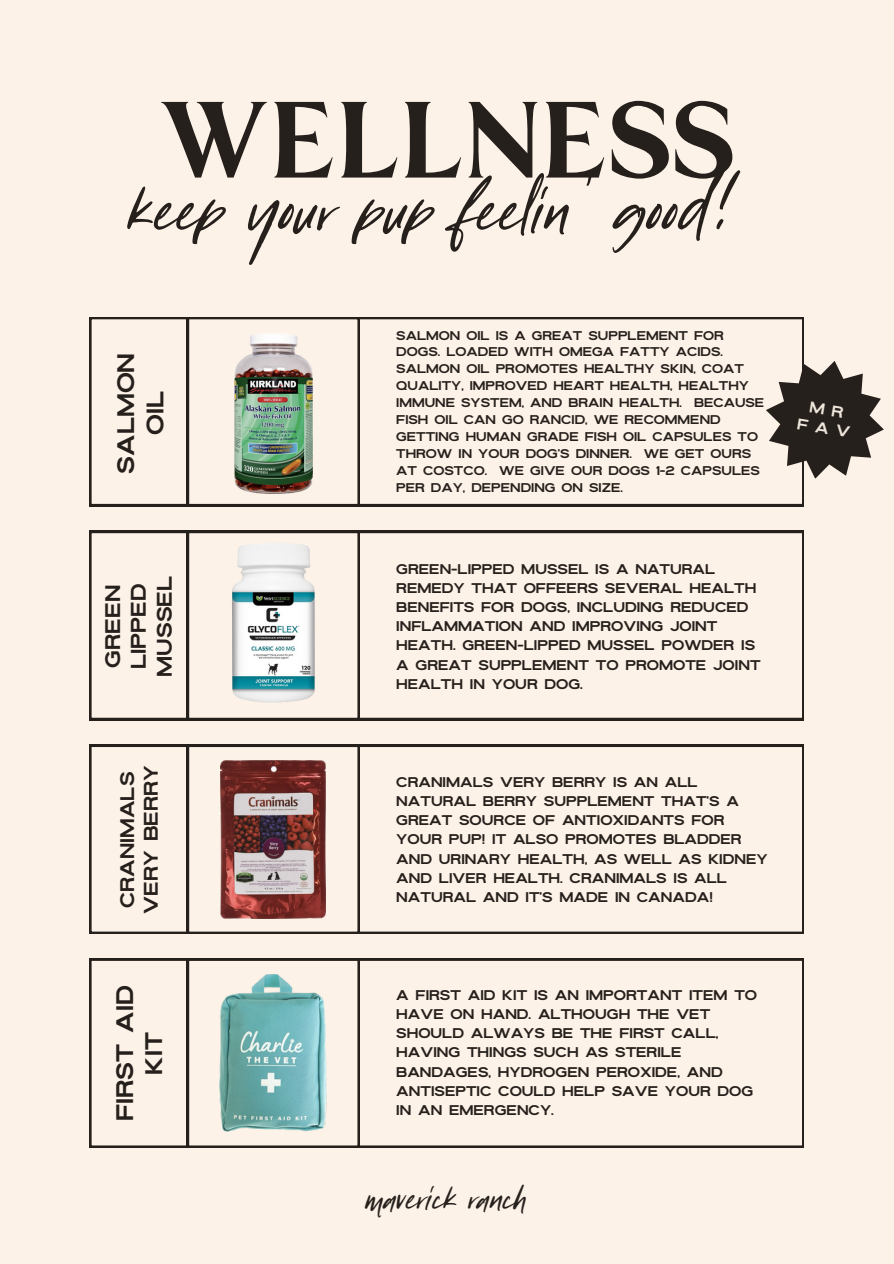
<style>
.page{position:relative;width:894px;height:1264px;background:#fff}
.page>*{position:absolute;margin:0;border:0;box-sizing:border-box;transform-origin:0 0}
.t1{font:108px "Palmer";color:#26201c}
.t2{font:88.5px "Tangerine Skies Script";color:#26201c}
.t3{font:45px "Tangerine Skies Script";color:#26201c}
.t4{font:25.5px/29.2px "Tangerine Skies Sans";color:#26201c;text-align:center}
.t5{font:22.5px/26px "Tangerine Skies Sans";color:#26201c;text-align:center}
.t6{font:21px/23.7px "Tangerine Skies Sans";color:#26201c;text-align:center}
.t7{font:16.5px/18px "Tangerine Skies Sans";color:#eee6db;text-align:center}
.t8{font:15px/19.2px "Tangerine Skies Sans";color:#26201c}
.t9{font:13.5px/16.8px "Tangerine Skies Sans";color:#26201c}
</style>
<div class="page">
<div style="left:0;top:0;width:893px;height:1263px;background:#fdf2e8"></div>
<svg style="left:359px;top:317px;width:444px;height:189px"></svg>
<svg style="left:89px;top:317px;width:270px;height:189px"></svg>
<svg style="left:359px;top:531px;width:444px;height:189px"></svg>
<svg style="left:89px;top:531px;width:270px;height:189px"></svg>
<svg style="left:359px;top:744px;width:444px;height:189px"></svg>
<svg style="left:89px;top:744px;width:270px;height:189px"></svg>
<svg style="left:359px;top:958px;width:444px;height:189px"></svg>
<svg style="left:89px;top:958px;width:270px;height:189px"></svg>
<svg style="left:765px;top:361px;width:118px;height:118px"></svg>
<img style="left:234px;top:332px;width:78px;height:161px">
<img style="left:228px;top:542px;width:91px;height:166px">
<img style="left:220px;top:974px;width:106px;height:157px">
<img style="left:221px;top:760px;width:104px;height:159px">
<h6 class="t1" style="left:158px;top:72px;width:579px">WELLNESS</h6>
<p class="t2" style="left:128px;top:158px;width:615px">keep your pup feelin’ good!</p>
<h6 class="t4" style="left:111px;top:473px;width:122px;rotate:-90deg">SALMON<br>OIL</h6>
<h4 class="t5" style="left:99px;top:676px;width:102px;rotate:-90deg">GREEN<br>LIPPED<br>MUSSEL</h4>
<h5 class="t9" style="left:396px;top:326px;width:369px">SALMON OIL IS A GREAT SUPPLEMENT FOR DOGS. LOADED WITH OMEGA FATTY ACIDS.<br>SALMON OIL PROMOTES HEALTHY SKIN, COAT QUALITY, IMPROVED HEART HEALTH, HEALTHY IMMUNE SYSTEM, AND BRAIN HEALTH. BECAUSE FISH OIL CAN GO RANCID, WE RECOMMEND GETTING HUMAN GRADE FISH OIL CAPSULES TO THROW IN YOUR DOG’S DINNER. WE GET OURS AT COSTCO. WE GIVE OUR DOGS 1-2 CAPSULES PER DAY, DEPENDING ON SIZE.</h5>
<h6 class="t8" style="left:396px;top:559px;width:366px">GREEN-LIPPED MUSSEL IS A NATURAL REMEDY THAT OFFEERS SEVERAL HEALTH BENEFITS FOR DOGS, INCLUDING REDUCED INFLAMMATION AND IMPROVING JOINT HEATH. GREEN-LIPPED MUSSEL POWDER IS A GREAT SUPPLEMENT TO PROMOTE JOINT HEALTH IN YOUR DOG.</h6>
<h1 class="t7" style="left:801px;top:396px;width:55px;rotate:9deg">M R<br>FAV</h1>
<h6 class="t6" style="left:115px;top:914px;width:150px;rotate:-90deg">CRANIMALS<br>VERY BERRY</h6>
<p class="t4" style="left:109px;top:1121px;width:137px;rotate:-90deg">FIRST AID<br>KIT</p>
<p class="t8" style="left:396px;top:772px;width:373px">CRANIMALS VERY BERRY IS AN ALL NATURAL BERRY SUPPLEMENT THAT’S A GREAT SOURCE OF ANTIOXIDANTS FOR YOUR PUP! IT ALSO PROMOTES BLADDER AND URINARY HEALTH, AS WELL AS KIDNEY AND LIVER HEALTH. CRANIMALS IS ALL NATURAL AND IT’S MADE IN CANADA!</p>
<h5 class="t8" style="left:396px;top:985px;width:362px">A FIRST AID KIT IS AN IMPORTANT ITEM TO<br>HAVE ON HAND. ALTHOUGH THE VET<br>SHOULD ALWAYS BE THE FIRST CALL,<br>HAVING THINGS SUCH AS STERILE<br>BANDAGES, HYDROGEN PEROXIDE, AND<br>ANTISEPTIC COULD HELP SAVE YOUR DOG<br>IN AN EMERGENCY.</h5>
<h3 class="t3" style="left:366px;top:1171px;width:162px">maverick ranch</h3>
</div>
